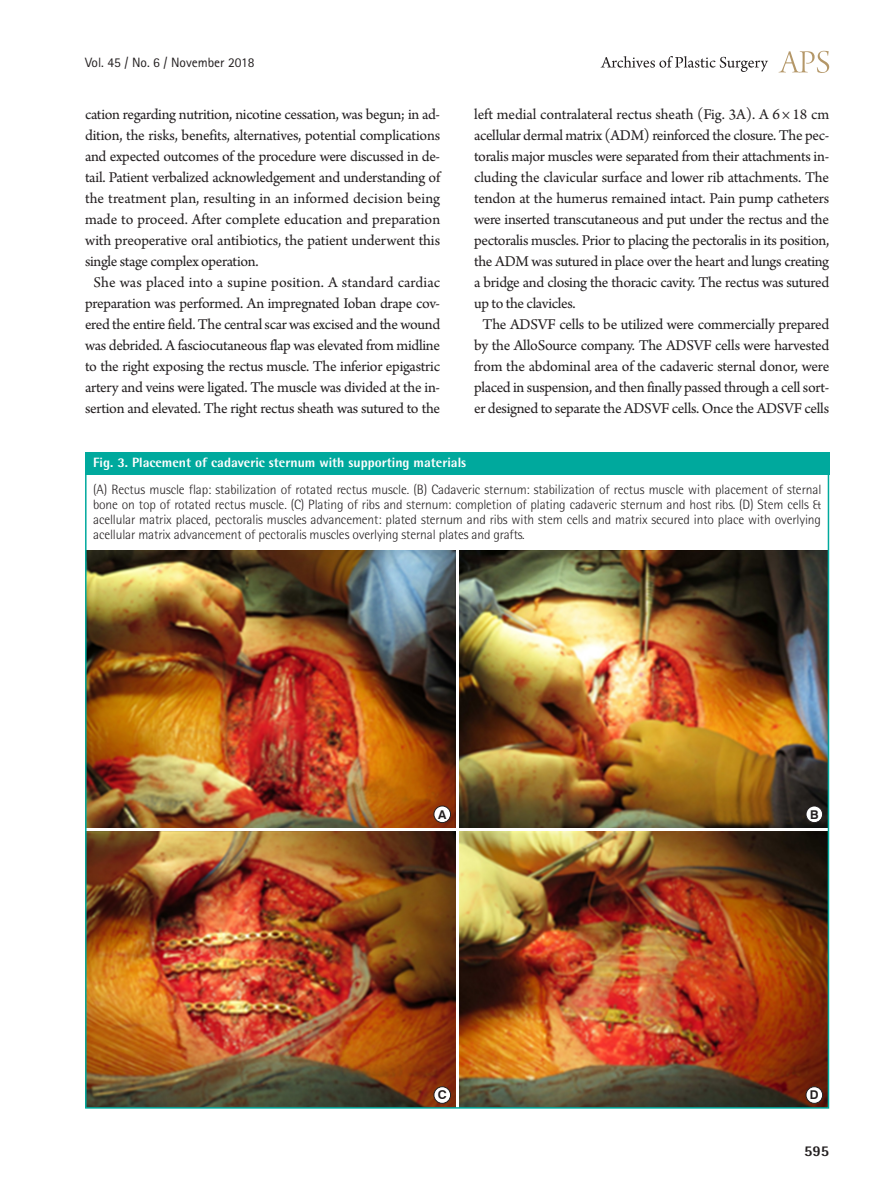
<style>
.page{position:relative;width:893px;height:1191px;background:#fff}
.page>*{position:absolute;margin:0;border:0;box-sizing:border-box;transform-origin:0 0}
.본문{font:15.75px/21px "Arno Pro";letter-spacing:-.02em;color:#231f20;text-align:justify}
.t1{font:800 15px "Rotis Semi Sans Std";color:#231f20}
.그림설명{font:300 13.5px/15px "Rotis Semi Sans Std";letter-spacing:-.01em;color:#231f20;text-align:justify}
.표그림제목{font:800 13.5px "Rotis Semi Sans Std";color:#fff}
.t2{font:13.5px "Rotis Sans Serif Std";color:#231f20}
.t3{font:700 12.15px "Swiss 721 BT";color:#231f20}
</style>
<div class="page">
<svg style="left:779px;top:51px;width:50px;height:22px"></svg>
<svg style="left:601px;top:56px;width:167px;height:16px"></svg>
<div style="left:85px;top:452px;width:744px;height:22px;background:#00a99d"></div>
<img style="left:88px;top:550px;width:367px;height:277px">
<img style="left:88px;top:831px;width:367px;height:274px">
<img style="left:459px;top:550px;width:367px;height:277px">
<img style="left:459px;top:831px;width:367px;height:274px">
<div style="left:434px;top:806px;width:17px;height:16px;background:#fff;border-radius:50%"></div>
<div style="left:434px;top:805px;width:17px;height:18px;border:1px solid #231f20;border-radius:50%"></div>
<div style="left:434px;top:1086px;width:17px;height:17px;background:#fff;border-radius:50%"></div>
<div style="left:434px;top:1086px;width:17px;height:17px;border:1px solid #231f20;border-radius:50%"></div>
<div style="left:806px;top:806px;width:17px;height:16px;background:#fff;border-radius:50%"></div>
<div style="left:806px;top:805px;width:17px;height:18px;border:1px solid #231f20;border-radius:50%"></div>
<div style="left:806px;top:1086px;width:17px;height:17px;background:#fff;border-radius:50%"></div>
<div style="left:806px;top:1086px;width:17px;height:17px;border:1px solid #231f20;border-radius:50%"></div>
<p class="t2" style="left:85px;top:54px;width:171px">Vol. 45 / No. 6 / November 2018</p>
<p class="본문" style="left:85px;top:105px;width:357px">cation regarding nutrition, nicotine cessation, was begun; in ad&shy;dition, the risks, benefits, alternatives, potential complications and expected outcomes of the procedure were discussed in de&shy;tail. Patient verbalized acknowledgement and understanding of the treatment plan, resulting in an informed decision being made to proceed. After complete education and preparation with preoperative oral antibiotics, the patient underwent this single stage complex operation.</p>
<p class="본문" style="left:85px;top:273px;width:357px;text-align:center">She was placed into a supine position. A standard cardiac preparation was performed. An impregnated Ioban drape cov&shy;ered the entire field. The central scar was excised and the wound was debrided. A fasciocutaneous flap was elevated from midline to the right exposing the rectus muscle. The inferior epigastric artery and veins were ligated. The muscle was divided at the in&shy;sertion and elevated. The right rectus sheath was sutured to the</p>
<p class="본문" style="left:474px;top:105px;width:357px">left medial contralateral rectus sheath (Fig. 3A). A 6 × 18 cm acellular dermal matrix (ADM) reinforced the closure. The pec&shy;toralis major muscles were separated from their attachments in&shy;cluding the clavicular surface and lower rib attachments. The tendon at the humerus remained intact. Pain pump catheters were inserted transcutaneous and put under the rectus and the pectoralis muscles. Prior to placing the pectoralis in its position, the ADM was sutured in place over the heart and lungs creating a bridge and closing the thoracic cavity. The rectus was sutured up to the clavicles.</p>
<p class="본문" style="left:474px;top:315px;width:357px;text-align:center">The ADSVF cells to be utilized were commercially prepared by the AlloSource company. The ADSVF cells were harvested from the abdominal area of the cadaveric sternal donor, were placed in suspension, and then finally passed through a cell sort&shy;er designed to separate the ADSVF cells. Once the ADSVF cells</p>
<p class="표그림제목" style="left:93px;top:453px;width:375px">Fig. 3. Placement of cadaveric sternum with supporting materials</p>
<p class="그림설명" style="left:93px;top:481px;width:730px">(A) Rectus muscle flap: stabilization of rotated rectus muscle. (B) Cadaveric sternum: stabilization of rectus muscle with placement of sternal bone on top of rotated rectus muscle. (C) Plating of ribs and sternum: completion of plating cadaveric sternum and host ribs. (D) Stem cells &amp; acellular matrix placed, pectoralis muscles advancement: plated sternum and ribs with stem cells and matrix secured into place with overlying acellular matrix advancement of pectoralis muscles overlying sternal plates and grafts.</p>
<p class="t3" style="left:438px;top:807px;width:10px">A</p>
<p class="t3" style="left:438px;top:1087px;width:10px">C</p>
<p class="t3" style="left:810px;top:807px;width:10px">B</p>
<p class="t3" style="left:810px;top:1087px;width:10px">D</p>
<p class="t1" style="left:804px;top:1141px;width:27px">595</p>
</div>
